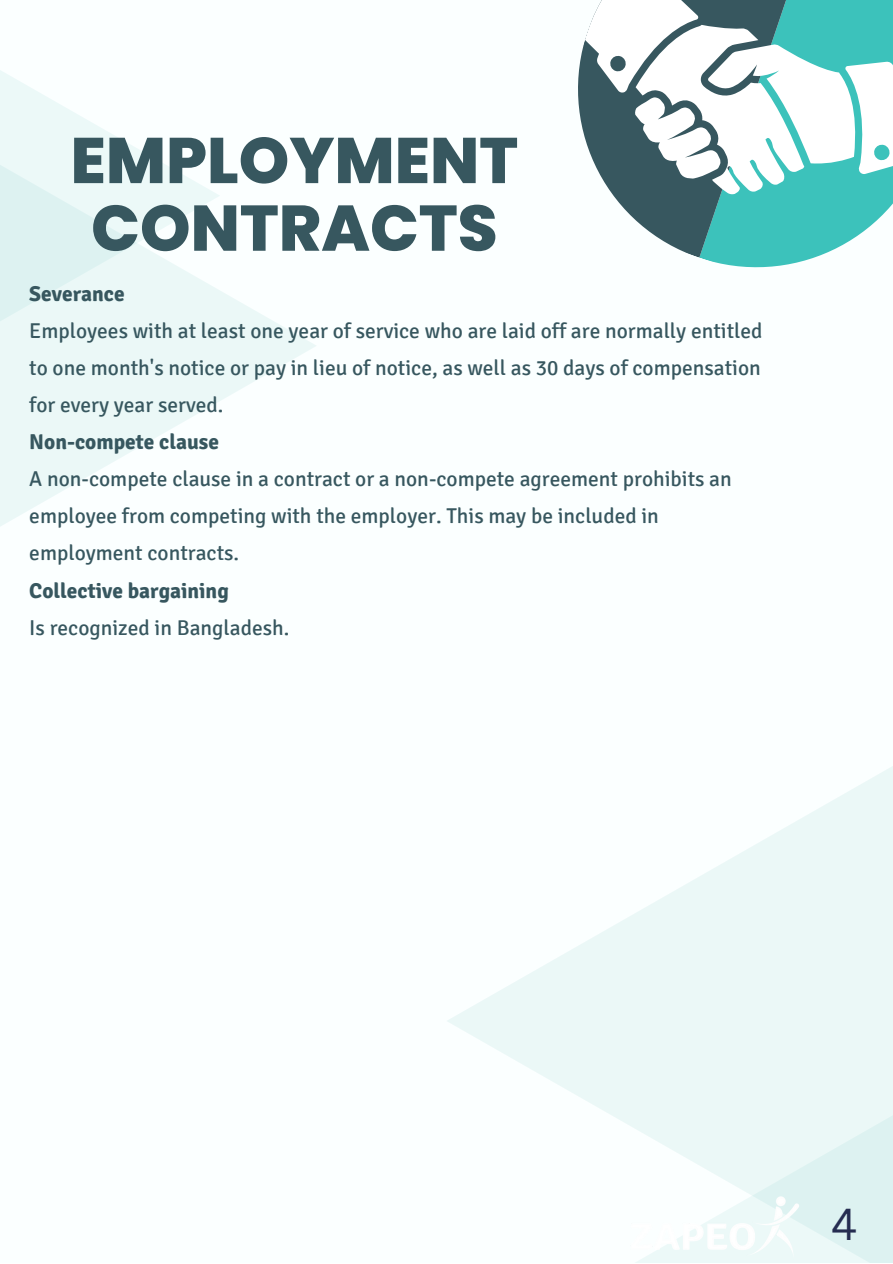
<style>
.page{position:relative;width:893px;height:1264px;background:#fff}
.page>*{position:absolute;margin:0;border:0;box-sizing:border-box;transform-origin:0 0}
.t1{font:800 64.35px/67.7px "Poppins";color:#37575f;text-align:center}
.t2{font:43.5px "Canva Sans";color:#262d51}
.t3{font:21.45px/37px "Signika";color:#37575f;text-align:justify}
.t4{font:700 21.45px "Signika";color:#37575f}
</style>
<div class="page">
<div style="left:0;top:0;width:892px;height:1262px;background:#fbffff"></div>
<svg style="left:0;top:291px;width:316px;height:235px"></svg>
<svg style="left:0;top:70px;width:220px;height:393px;fill:#ebf8f7"></svg>
<div style="left:446px;top:631px;width:446px;height:631px;background:linear-gradient(to right,#fdffff,#f2fbfa)"></div>
<div style="left:462px;top:971px;width:430px;height:291px;background:linear-gradient(to right,#f9fefe,#e4f5f4)"></div>
<svg style="left:701px;top:249px;width:134px;height:19px"></svg>
<svg style="left:678px;top:249px;width:135px;height:9px"></svg>
<svg style="left:578px;top:0;width:314px;height:249px"></svg>
<img style="left:624px;top:1190px;width:179px;height:72px">
<h1 class="t1" style="left:71px;top:127px;width:449px">EMPLOYMENT<br>CONTRACTS</h1>
<p class="t4" style="left:29px;top:280px;width:97px">Severance</p>
<p class="t3" style="left:29px;top:312px;width:734px">Employees with at least one year of service who are laid off are normally entitled to one month's notice or pay in lieu of notice, as well as 30 days of compensation for every year served.</p>
<p class="t4" style="left:29px;top:429px;width:191px">Non-compete clause</p>
<p class="t3" style="left:29px;top:460px;width:704px;text-align:left">A non-compete clause in a contract or a non-compete agreement prohibits an employee from competing with the employer. This may be included in employment contracts.</p>
<p class="t4" style="left:29px;top:577px;width:201px">Collective bargaining</p>
<p class="t3" style="left:29px;top:609px;width:261px">Is recognized in Bangladesh.</p>
<h2 class="t2" style="left:831px;top:1193px;width:28px">4</h2>
</div>
